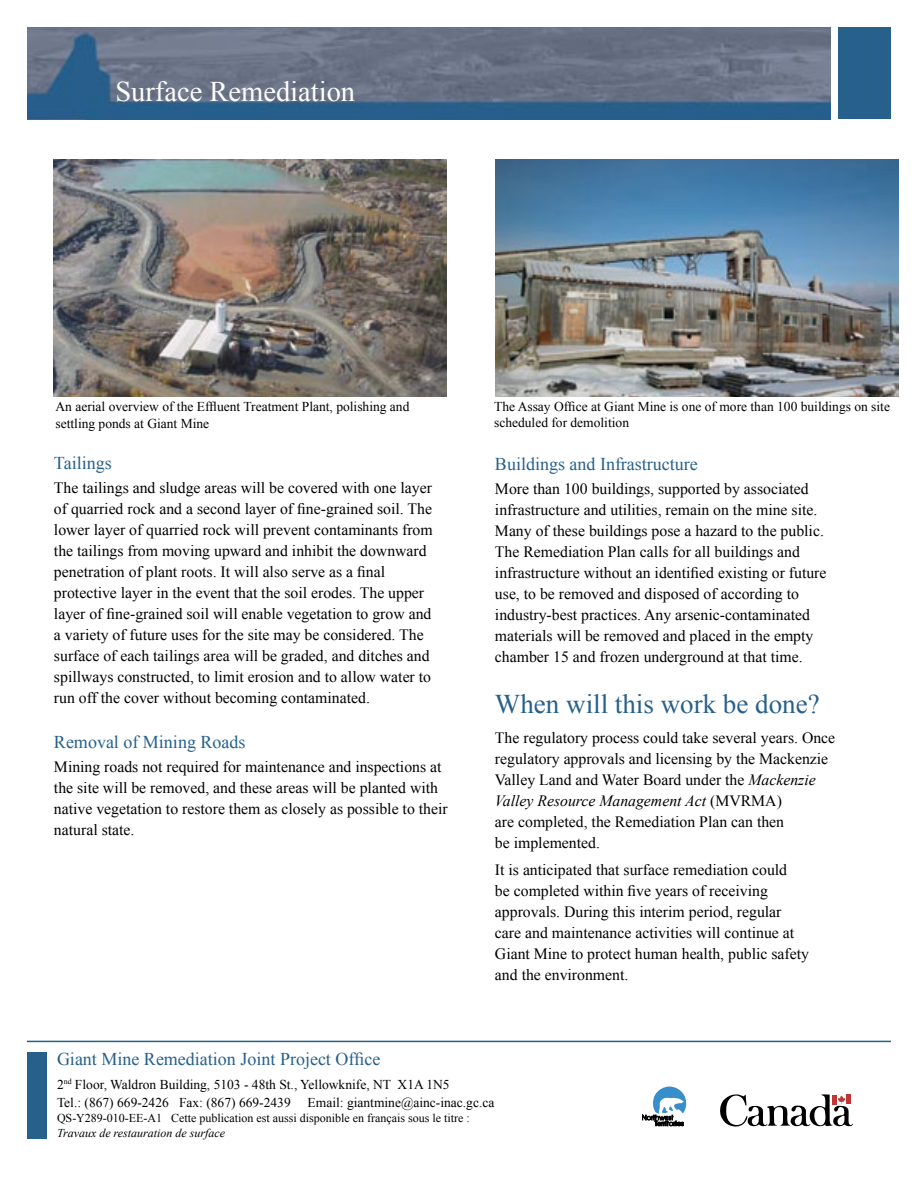
<style>
.page{position:relative;width:918px;height:1188px;background:#fff}
.page>*{position:absolute;margin:0;border:0;box-sizing:border-box;transform-origin:0 0}
.t1{font:28.5px "Times New Roman";color:#fff}
.Head{font:27px "Times New Roman";color:#26608b}
.sub_head{font:18px "Times New Roman";color:#26608b}
.Body{font:18px "Times New Roman";color:#26608b}
.indented_text{font:15.75px/21px "Times New Roman";color:#000}
.Body-2{font:15.75px/21px "Times New Roman";color:#000}
.Body-3{font:13.5px/16.5px "Times New Roman";color:#000}
.Body-4{font:12px/15px "Times New Roman";color:#000}
.s1{font-style:italic}
</style>
<div class="page">
<img style="left:27px;top:27px;width:804px;height:92px">
<div style="left:838px;top:28px;width:53px;height:91px;background:#26608b"></div>
<img style="left:495px;top:160px;width:403px;height:236px">
<svg style="left:720px;top:1094px;width:133px;height:33px"></svg>
<div style="left:832px;top:1095px;width:5px;height:10px;background:#c43434"></div>
<div style="left:846px;top:1095px;width:5px;height:9px;background:#c43434"></div>
<div style="left:27px;top:1052px;width:20px;height:86px;background:#26608b"></div>
<hr style="left:27px;top:1041px;width:864px;height:1px;background:#26608b">
<img style="left:54px;top:160px;width:393px;height:236px">
<svg style="left:642px;top:1087px;width:44px;height:39px"></svg>
<p class="t1" style="left:115px;top:73px;width:241px">Surface Remediation</p>
<p class="Body-3" style="left:55px;top:398px;width:355px">An aerial overview of the Effluent Treatment Plant, polishing and settling ponds at Giant Mine</p>
<p class="Body-3" style="left:494px;top:398px;width:397px">The Assay Office at Giant Mine is one of more than 100 buildings on site scheduled for demolition</p>
<p class="sub_head" style="left:54px;top:451px;width:59px">Tailings</p>
<p class="indented_text" style="left:54px;top:477px;width:380px">The tailings and sludge areas will be covered with one layer of quarried rock and a second layer of fine-grained soil. The lower layer of quarried rock will prevent contaminants from the tailings from moving upward and inhibit the downward penetration of plant roots. It will also serve as a final protective layer in the event that the soil erodes. The upper layer of fine-grained soil will enable vegetation to grow and a variety of future uses for the site may be considered. The surface of each tailings area will be graded, and ditches and spillways constructed, to limit erosion and to allow water to run off the cover without becoming contaminated.</p>
<p class="sub_head" style="left:54px;top:730px;width:193px">Removal of Mining Roads</p>
<p class="indented_text" style="left:54px;top:756px;width:395px">Mining roads not required for maintenance and inspections at the site will be removed, and these areas will be planted with native vegetation to restore them as closely as possible to their natural state.</p>
<p class="sub_head" style="left:495px;top:452px;width:204px">Buildings and Infrastructure</p>
<p class="indented_text" style="left:495px;top:478px;width:333px">More than 100 buildings, supported by associated infrastructure and utilities, remain on the mine site.<br>Many of these buildings pose a hazard to the public.<br>The Remediation Plan calls for all buildings and infrastructure without an identified existing or future use, to be removed and disposed of according to industry-best practices. Any arsenic-contaminated materials will be removed and placed in the empty chamber 15 and frozen underground at that time.</p>
<p class="Head" style="left:495px;top:686px;width:326px">When will this work be done?</p>
<p class="Body-2" style="left:495px;top:727px;width:342px">The regulatory process could take several years. Once regulatory approvals and licensing by the Mackenzie Valley Land and Water Board under the <span class="s1">Mackenzie Valley Resource Management Act</span> (MVRMA)<br>are completed, the Remediation Plan can then<br>be implemented.</p>
<p class="Body-2" style="left:495px;top:859px;width:316px">It is anticipated that surface remediation could<br>be completed within five years of receiving approvals. During this interim period, regular care and maintenance activities will continue at Giant Mine to protect human health, public safety and the environment.</p>
<p class="Body" style="left:57px;top:1047px;width:325px">Giant Mine Remediation Joint Project Office</p>
<p class="Body-3" style="left:57px;top:1075px;width:439px;line-height:18px">2<sup>nd</sup> Floor, Waldron Building, 5103 - 48th St., Yellowknife, NT X1A 1N5<br>Tel.: (867) 669-2426 Fax: (867) 669-2439 Email: giantmine@ainc-inac.gc.ca</p>
<p class="Body-4" style="left:57px;top:1110px;width:414px">QS-Y289-010-EE-A1 Cette publication est aussi disponible en français sous le titre :<br><span class="s1">Travaux de restauration de surface</span></p>
</div>
